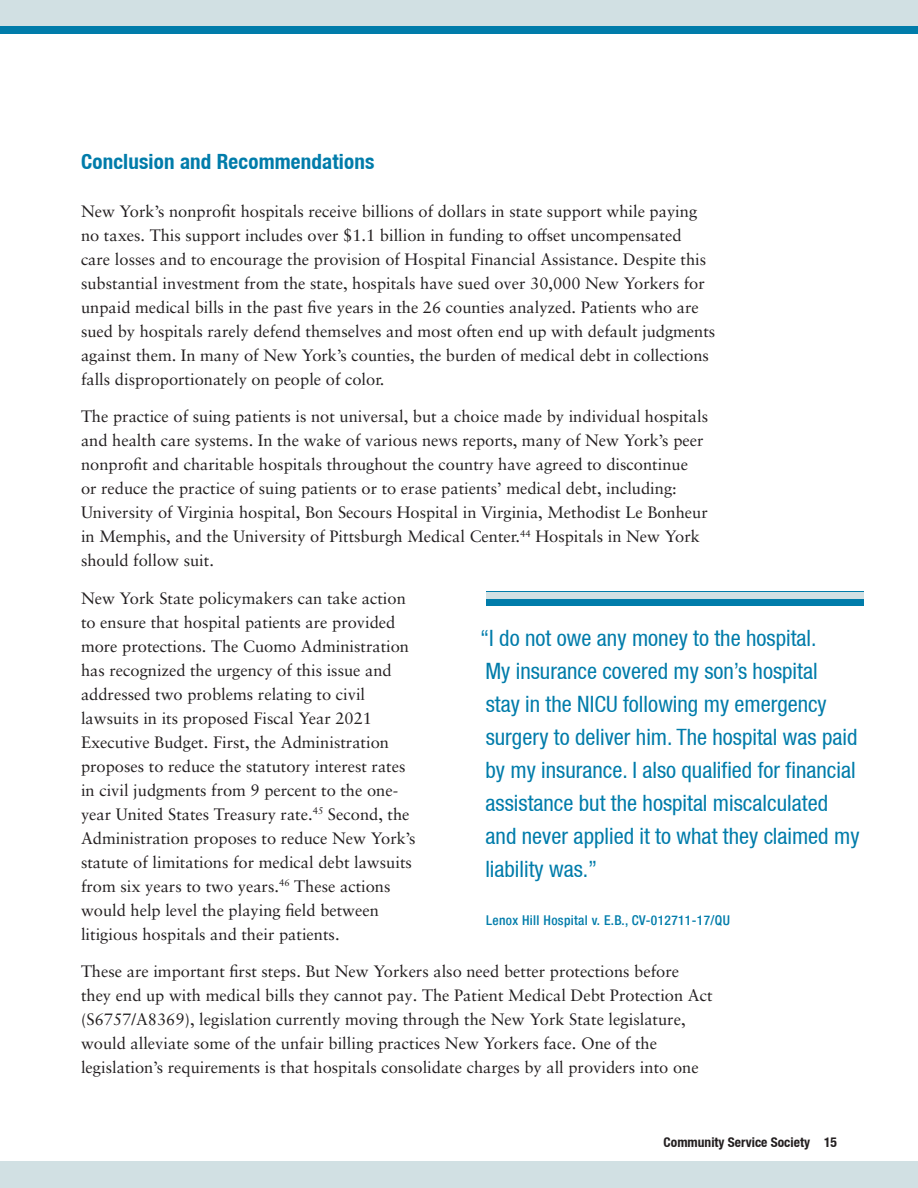
<style>
.page{position:relative;width:918px;height:1188px;background:#fff}
.page>*{position:absolute;margin:0;border:0;box-sizing:border-box;transform-origin:0 0}
.Body_Copy{font:condensed 22.5px/33px "Helvetica Neue LT";color:#007caa}
.Section{font:700 condensed 21px "Helvetica Neue LT";letter-spacing:.01em;color:#007caa}
.Body_Copy-2{font:16.5px/24px "Sabon LT Pro";color:#231f20}
.Body_Copy-3{font:500 condensed 13.5px "Helvetica Neue LT";letter-spacing:.025em;color:#007caa}
.t1{font:700 condensed 13.5px "Helvetica Neue LT";color:#231f20}
</style>
<div class="page">
<div style="left:0;top:0;width:918px;height:34px;background:#007caa"></div>
<div style="left:0;top:1161px;width:918px;height:27px;background:#d1e0e3"></div>
<div style="left:0;top:0;width:918px;height:26px;background:#d1e0e3"></div>
<div style="left:486px;top:592px;width:378px;height:14px;background:#007caa"></div>
<div style="left:486px;top:592px;width:378px;height:6px;background:#d1e0e3"></div>
<p class="Section" style="left:81px;top:148px;width:295px">Conclusion and Recommendations</p>
<p class="Body_Copy-2" style="left:81px;top:199px;width:636px">New York’s nonprofit hospitals receive billions of dollars in state support while paying no taxes. This support includes over $1.1 billion in funding to offset uncompensated<br>care losses and to encourage the provision of Hospital Financial Assistance. Despite this substantial investment from the state, hospitals have sued over 30,000 New Yorkers for unpaid medical bills in the past five years in the 26 counties analyzed. Patients who are sued by hospitals rarely defend themselves and most often end up with default judgments against them. In many of New York’s counties, the burden of medical debt in collections falls disproportionately on people of color.</p>
<p class="Body_Copy-2" style="left:81px;top:404px;width:629px">The practice of suing patients is not universal, but a choice made by individual hospitals and health care systems. In the wake of various news reports, many of New York’s peer nonprofit and charitable hospitals throughout the country have agreed to discontinue<br>or reduce the practice of suing patients or to erase patients’ medical debt, including:<br>University of Virginia hospital, Bon Secours Hospital in Virginia, Methodist Le Bonheur in Memphis, and the University of Pittsburgh Medical Center.<sup>44</sup> Hospitals in New York should follow suit.</p>
<p class="Body_Copy-2" style="left:81px;top:586px;width:336px">New York State policymakers can take action to ensure that hospital patients are provided more protections. The Cuomo Administration has recognized the urgency of this issue and addressed two problems relating to civil lawsuits in its proposed Fiscal Year 2021<br>Executive Budget. First, the Administration proposes to reduce the statutory interest rates in civil judgments from 9 percent to the one&shy;year United States Treasury rate.<sup>45</sup> Second, the Administration proposes to reduce New York’s statute of limitations for medical debt lawsuits from six years to two years.<sup>46</sup> These actions would help level the playing field between litigious hospitals and their patients.</p>
<p class="Body_Copy-2" style="left:81px;top:959px;width:633px">These are important first steps. But New Yorkers also need better protections before they end up with medical bills they cannot pay. The Patient Medical Debt Protection Act (S6757/A8369), legislation currently moving through the New York State legislature, would alleviate some of the unfair billing practices New Yorkers face. One of the legislation’s requirements is that hospitals consolidate charges by all providers into one</p>
<p class="Body_Copy" style="left:480px;top:621px;width:381px">“I do not owe any money to the hospital.<br>My insurance covered my son’s hospital<br>stay in the NICU following my emergency surgery to deliver him. The hospital was paid by my insurance. I also qualified for financial assistance but the hospital miscalculated<br>and never applied it to what they claimed my liability was.”</p>
<p class="Body_Copy-3" style="left:486px;top:912px;width:245px">Lenox Hill Hospital v. E.B., CV-012711-17/QU</p>
<p class="t1" style="left:664px;top:1134px;width:175px">Community Service Society 15</p>
</div>
